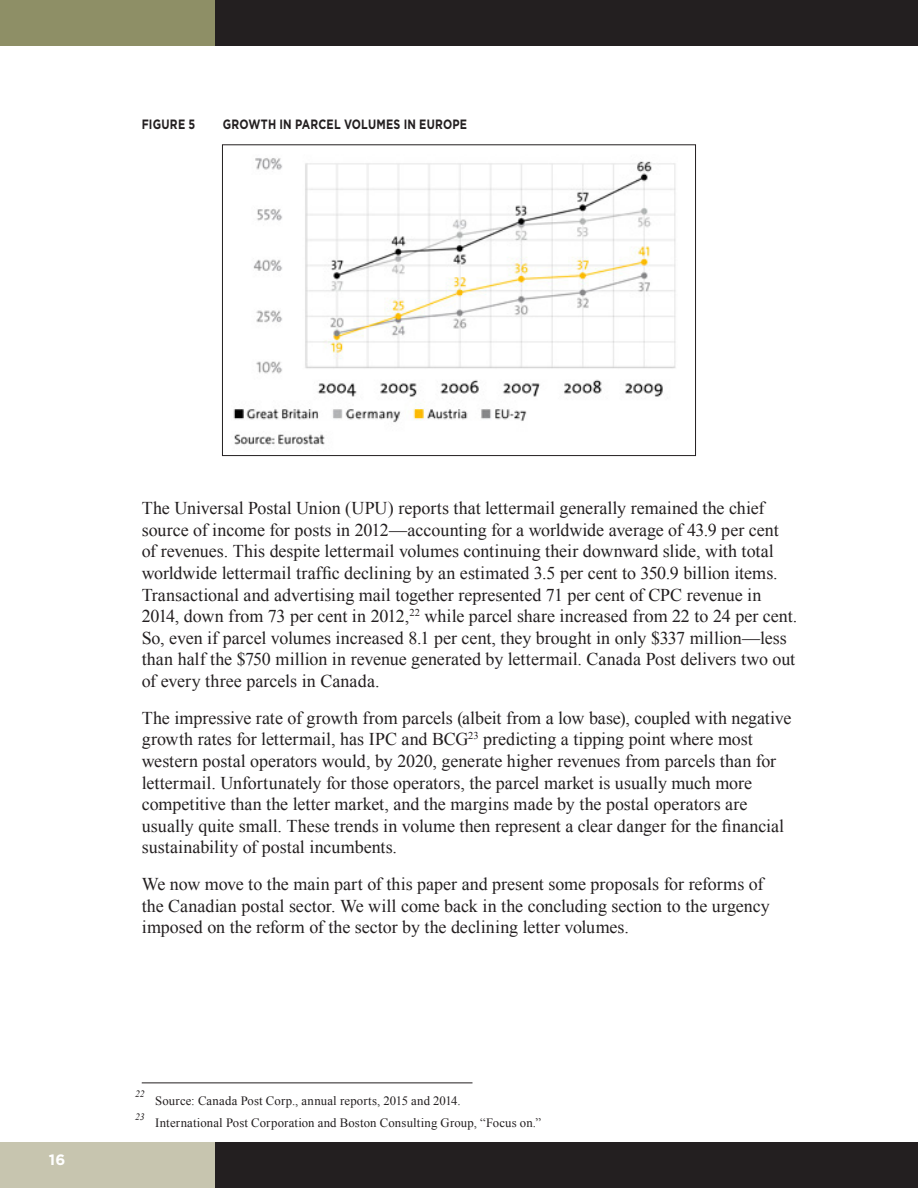
<style>
.page{position:relative;width:918px;height:1188px;background:#fff}
.page>*{position:absolute;margin:0;border:0;box-sizing:border-box;transform-origin:0 0}
.Body{font:18px/21.6px "Times New Roman";color:#231f20}
.t1{font:700 15px "Gotham";color:#fff}
.Table_Heading{font:700 13.5px "Gotham";letter-spacing:.02em;color:#231f20;scale:.8 1}
.Footnote{font:12.75px "Times New Roman";letter-spacing:.01em;color:#231f20}
.Footnote-2{font:italic 9.75px "Times New Roman";color:#231f20}
</style>
<div class="page">
<div style="left:0;top:1143px;width:215px;height:45px;background:#c7c5af"></div>
<div style="left:0;top:0;width:215px;height:45px;background:#8e8f66"></div>
<div style="left:215px;top:1143px;width:703px;height:45px;background:#231f20"></div>
<div style="left:215px;top:0;width:703px;height:45px;background:#231f20"></div>
<img style="left:233px;top:158px;width:443px;height:287px">
<div style="left:222px;top:145px;width:474px;height:311px;border:1px solid #231f20"></div>
<hr style="left:142px;top:1083px;width:330px;height:1px;background:#231f20">
<p class="Table_Heading" style="left:142px;top:115px;width:68px">FIGURE 5</p>
<p class="Table_Heading" style="left:223px;top:115px;width:307px">GROWTH IN PARCEL VOLUMES IN EUROPE</p>
<p class="t1" style="left:49px;top:1150px;width:18px">16</p>
<p class="Body" style="left:142px;top:497px;width:657px">The Universal Postal Union (UPU) reports that lettermail generally remained the chief source of income for posts in 2012—accounting for a worldwide average of 43.9 per cent of revenues. This despite lettermail volumes continuing their downward slide, with total worldwide lettermail traffic declining by an estimated 3.5 per cent to 350.9 billion items.<br>Transactional and advertising mail together represented 71 per cent of CPC revenue in 2014, down from 73 per cent in 2012,<sup>22</sup> while parcel share increased from 22 to 24 per cent.<br>So, even if parcel volumes increased 8.1 per cent, they brought in only $337 million—less than half the $750 million in revenue generated by lettermail. Canada Post delivers two out of every three parcels in Canada.</p>
<p class="Body" style="left:142px;top:707px;width:651px">The impressive rate of growth from parcels (albeit from a low base), coupled with negative growth rates for lettermail, has IPC and BCG<sup>23</sup> predicting a tipping point where most western postal operators would, by 2020, generate higher revenues from parcels than for lettermail. Unfortunately for those operators, the parcel market is usually much more competitive than the letter market, and the margins made by the postal operators are usually quite small. These trends in volume then represent a clear danger for the financial sustainability of postal incumbents.</p>
<p class="Body" style="left:142px;top:873px;width:630px">We now move to the main part of this paper and present some proposals for reforms of the Canadian postal sector. We will come back in the concluding section to the urgency imposed on the reform of the sector by the declining letter volumes.</p>
<p class="Footnote-2" style="left:135px;top:1087px;width:11px">22</p>
<p class="Footnote-2" style="left:135px;top:1110px;width:11px">23</p>
<p class="Footnote" style="left:155px;top:1092px;width:307px">Source: Canada Post Corp., annual reports, 2015 and 2014.</p>
<p class="Footnote" style="left:155px;top:1114px;width:387px">International Post Corporation and Boston Consulting Group, “Focus on.”</p>
</div>
